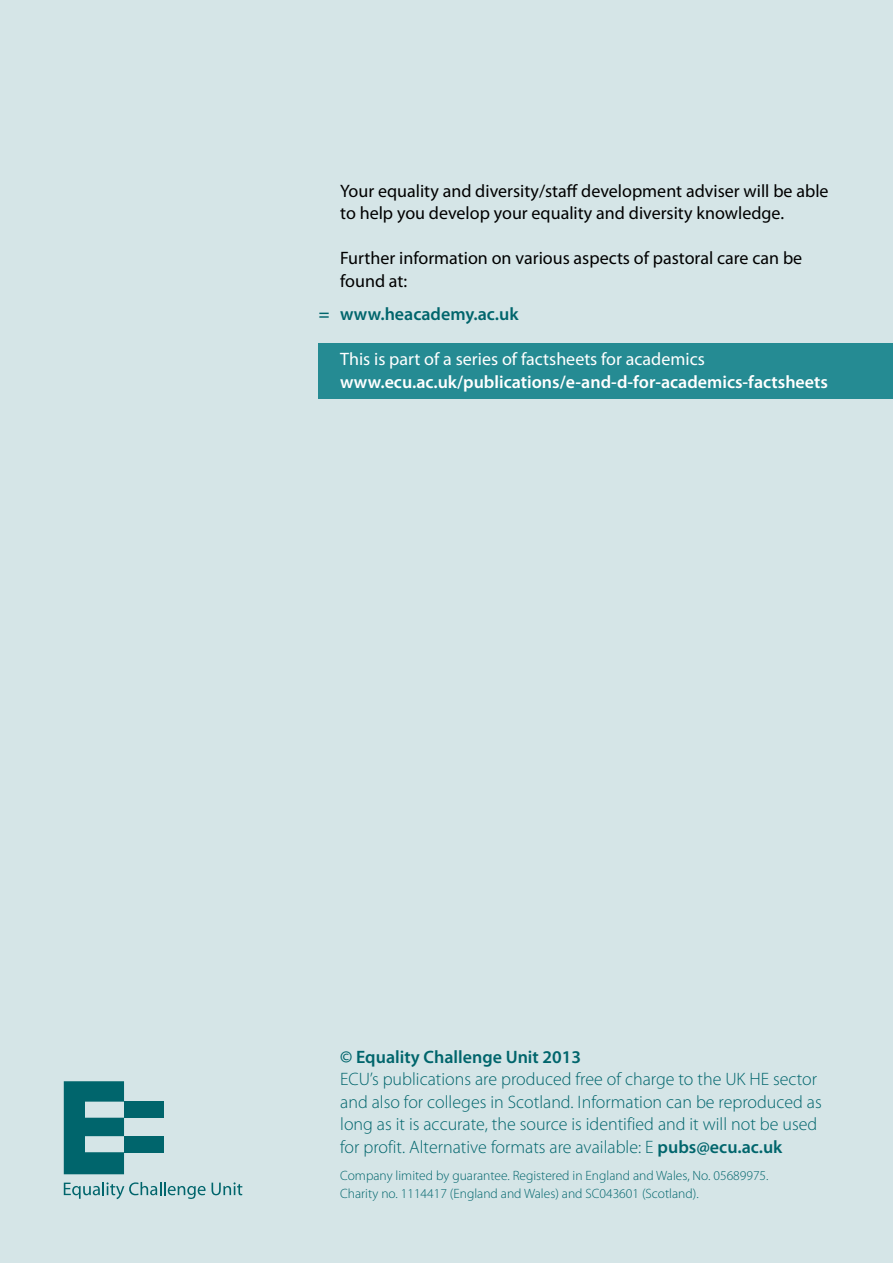
<style>
.page{position:relative;width:893px;height:1263px;background:#d5e5e7}
.page>*{position:absolute;margin:0;border:0;box-sizing:border-box;transform-origin:0 0}
.t1{font:300 18px/22.5px "Myriad Pro";color:#00656c}
.body{font:18px/22.5px "Myriad Pro";color:#000}
.body-2{font:600 18px/22.5px "Myriad Pro";color:#fff}
.t2{font:600 18px "Myriad Pro";color:#00656c}
.t3{font:300 13.5px/18px "Myriad Pro";color:#00656c}
.s1{font-weight:400}
.s2{font-weight:600}
</style>
<div class="page">
<svg style="left:64px;top:1081px;width:60px;height:93px"></svg>
<div style="left:124px;top:1101px;width:39px;height:17px;background:#00656c"></div>
<div style="left:124px;top:1136px;width:39px;height:16px;background:#00656c"></div>
<svg style="left:64px;top:1182px;width:142px;height:17px"></svg>
<svg style="left:212px;top:1182px;width:30px;height:13px"></svg>
<div style="left:319px;top:343px;width:574px;height:56px;background:#258b93"></div>
<p class="body" style="left:340px;top:179px;width:490px">Your equality and diversity/staff development adviser will be able to help you develop your equality and diversity knowledge.</p>
<p class="body" style="left:340px;top:246px;width:464px">Further information on various aspects of pastoral care can be found at:</p>
<p class="t2" style="left:319px;top:303px;width:201px">= www.heacademy.ac.uk</p>
<p class="body-2" style="left:340px;top:348px;width:489px"><span class="s1">This is part of a series of factsheets for academics </span>www.ecu.ac.uk/publications/e-and-d-for-academics-factsheets</p>
<p class="t2" style="left:340px;top:1045px;width:243px">© Equality Challenge Unit 2013</p>
<p class="t1" style="left:340px;top:1068px;width:483px">ECU’s publications are produced free of charge to the UK HE sector and also for colleges in Scotland. Information can be reproduced as long as it is accurate, the source is identified and it will not be used for profit. Alternative formats are available: E <span class="s2">pubs@ecu.ac.uk</span></p>
<p class="t3" style="left:340px;top:1166px;width:430px">Company limited by guarantee. Registered in England and Wales, No. 05689975.<br>Charity no. 1114417 (England and Wales) and SC043601 (Scotland).</p>
</div>
